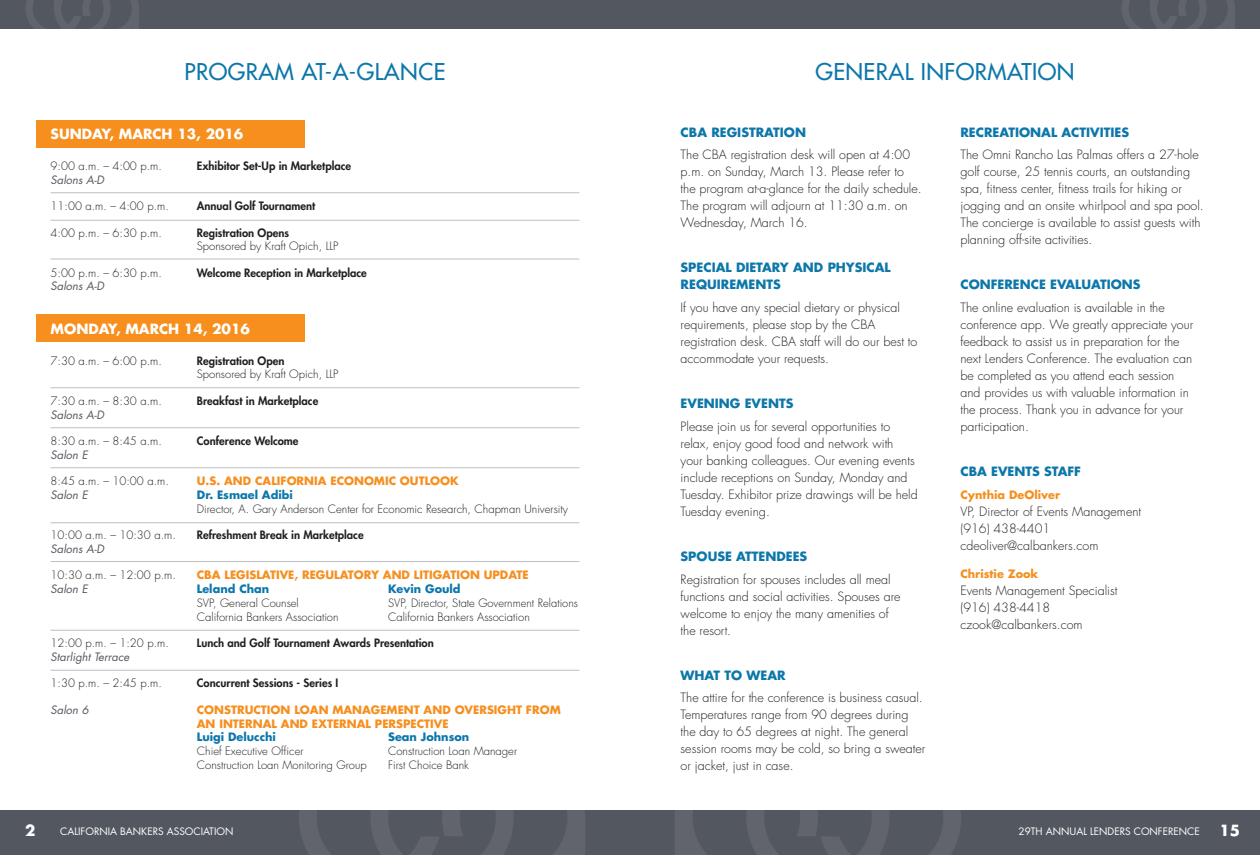
<style>
.page{position:relative;width:1260px;height:855px;background:#fff}
.page>*{position:absolute;margin:0;border:0;box-sizing:border-box;transform-origin:0 0}
.At_A_Glance_Date{font:500 22.5px "Futura Std";letter-spacing:.02em;color:#0d77aa}
.Headline_1{font:700 15px "Futura Std";color:#fff}
.At_A_Glance_Date-2{font:700 13.75px "Futura Std";color:#fff}
.t1{font:300 12.5px/17px "Futura Std";color:#231f20}
.SPONSOR_TITLE{font:700 12.5px/17px "Futura Std";color:#0d77aa}
.At_A_Glance_Text{font:300 11.25px/13.8px "Futura Std";color:#231f20}
.At_A_Glance_Text-2{font:800 11.25px "Futura Std";color:#231f20}
.At_A_Glance_Text-3{font:700 11.25px/13.8px "Futura Std";color:#f68f1e}
.At_A_Glance_Text-4{font:italic 11.25px "Futura Std";color:#535860}
.At_A_Glance_Text-5{font:700 11.25px "Futura Std";color:#0d77aa}
.Footer_Text{font:10px "Futura Std";color:#fff}
.s1{font-weight:800}
.s2{font-weight:700;color:#0d77aa}
.s3{color:#0d77aa}
</style>
<div class="page">
<div style="left:0;top:0;width:630px;height:28px;background:#535860"></div>
<svg style="left:26px;top:0;width:113px;height:28px"></svg>
<div style="left:614px;top:0;width:646px;height:28px;background:#535860"></div>
<svg style="left:1122px;top:0;width:113px;height:28px"></svg>
<div style="left:0;top:810px;width:630px;height:45px;background:#535860"></div>
<svg style="left:299px;top:810px;width:286px;height:45px"></svg>
<div style="left:630px;top:810px;width:630px;height:45px;background:#535860"></div>
<svg style="left:675px;top:810px;width:286px;height:45px"></svg>
<div style="left:37px;top:314px;width:268px;height:28px;background:#f68f1e"></div>
<div style="left:37px;top:121px;width:268px;height:27px;background:#f68f1e"></div>
<hr style="left:51px;top:193px;width:528px;height:1px;background:#bdbfc4">
<hr style="left:51px;top:220px;width:528px;height:1px;background:#bdbfc4">
<hr style="left:51px;top:259px;width:528px;height:1px;background:#bdbfc4">
<hr style="left:51px;top:388px;width:528px;height:1px;background:#bdbfc4">
<hr style="left:51px;top:428px;width:528px;height:1px;background:#bdbfc4">
<hr style="left:51px;top:468px;width:528px;height:1px;background:#bdbfc4">
<hr style="left:51px;top:523px;width:528px;height:1px;background:#bdbfc4">
<hr style="left:51px;top:561px;width:528px;height:1px;background:#bdbfc4">
<hr style="left:51px;top:630px;width:528px;height:1px;background:#bdbfc4">
<hr style="left:51px;top:670px;width:528px;height:1px;background:#bdbfc4">
<p class="At_A_Glance_Date" style="left:185px;top:58px;width:262px">PROGRAM AT-A-GLANCE</p>
<p class="At_A_Glance_Date" style="left:815px;top:58px;width:261px">GENERAL INFORMATION</p>
<p class="At_A_Glance_Date-2" style="left:51px;top:125px;width:194px">SUNDAY, MARCH 13, 2016</p>
<p class="At_A_Glance_Text" style="left:51px;top:159px;width:113px">9:00 a.m. – 4:00 p.m.</p>
<p class="At_A_Glance_Text-2" style="left:197px;top:159px;width:156px">Exhibitor Set-Up in Marketplace</p>
<p class="At_A_Glance_Text-4" style="left:51px;top:173px;width:55px">Salons A-D</p>
<p class="At_A_Glance_Text" style="left:51px;top:200px;width:120px">11:00 a.m. – 4:00 p.m.</p>
<p class="At_A_Glance_Text-2" style="left:197px;top:199px;width:120px">Annual Golf Tournament</p>
<p class="At_A_Glance_Text" style="left:51px;top:226px;width:113px">4:00 p.m. – 6:30 p.m.</p>
<p class="At_A_Glance_Text" style="left:197px;top:226px;width:143px"><span class="s1">Registration Opens<br></span>Sponsored by Kraft Opich, LLP</p>
<p class="At_A_Glance_Text" style="left:51px;top:266px;width:113px">5:00 p.m. – 6:30 p.m.</p>
<p class="At_A_Glance_Text-2" style="left:197px;top:265px;width:171px">Welcome Reception in Marketplace</p>
<p class="At_A_Glance_Text-4" style="left:51px;top:279px;width:55px">Salons A-D</p>
<p class="At_A_Glance_Date-2" style="left:51px;top:320px;width:201px">MONDAY, MARCH 14, 2016</p>
<p class="At_A_Glance_Text" style="left:51px;top:354px;width:113px">7:30 a.m. – 6:00 p.m.</p>
<p class="At_A_Glance_Text" style="left:197px;top:354px;width:143px"><span class="s1">Registration Open<br></span>Sponsored by Kraft Opich, LLP</p>
<p class="At_A_Glance_Text" style="left:51px;top:394px;width:113px">7:30 a.m. – 8:30 a.m.</p>
<p class="At_A_Glance_Text-2" style="left:197px;top:393px;width:123px">Breakfast in Marketplace</p>
<p class="At_A_Glance_Text-4" style="left:51px;top:407px;width:55px">Salons A-D</p>
<p class="At_A_Glance_Text" style="left:51px;top:434px;width:113px">8:30 a.m. – 8:45 a.m.</p>
<p class="At_A_Glance_Text-2" style="left:197px;top:434px;width:103px">Conference Welcome</p>
<p class="At_A_Glance_Text-4" style="left:51px;top:447px;width:39px">Salon E</p>
<p class="At_A_Glance_Text" style="left:51px;top:474px;width:120px">8:45 a.m. – 10:00 a.m.</p>
<p class="At_A_Glance_Text-3" style="left:197px;top:474px;width:263px">U.S. AND CALIFORNIA ECONOMIC OUTLOOK</p>
<p class="At_A_Glance_Text-4" style="left:51px;top:488px;width:39px">Salon E</p>
<p class="At_A_Glance_Text" style="left:197px;top:488px;width:373px"><span class="s2">Dr. Esmael Adibi<br></span>Director, A. Gary Anderson Center for Economic Research, Chapman University</p>
<p class="At_A_Glance_Text" style="left:51px;top:528px;width:127px">10:00 a.m. – 10:30 a.m.</p>
<p class="At_A_Glance_Text-2" style="left:197px;top:528px;width:168px">Refreshment Break in Marketplace</p>
<p class="At_A_Glance_Text-4" style="left:51px;top:542px;width:55px">Salons A-D</p>
<p class="At_A_Glance_Text" style="left:51px;top:569px;width:127px">10:30 a.m. – 12:00 p.m.</p>
<p class="At_A_Glance_Text-3" style="left:197px;top:568px;width:333px">CBA LEGISLATIVE, REGULATORY AND LITIGATION UPDATE</p>
<p class="At_A_Glance_Text-4" style="left:51px;top:582px;width:39px">Salon E</p>
<p class="At_A_Glance_Text-5" style="left:197px;top:581px;width:74px">Leland Chan</p>
<p class="At_A_Glance_Text-5" style="left:388px;top:581px;width:74px">Kevin Gould</p>
<p class="At_A_Glance_Text" style="left:197px;top:596px;width:104px">SVP, General Counsel</p>
<p class="At_A_Glance_Text" style="left:388px;top:596px;width:191px">SVP, Director, State Government Relations</p>
<p class="At_A_Glance_Text" style="left:197px;top:610px;width:143px">California Bankers Association</p>
<p class="At_A_Glance_Text" style="left:388px;top:610px;width:143px">California Bankers Association</p>
<p class="At_A_Glance_Text" style="left:51px;top:636px;width:120px">12:00 p.m. – 1:20 p.m.</p>
<p class="At_A_Glance_Text-2" style="left:197px;top:636px;width:238px">Lunch and Golf Tournament Awards Presentation</p>
<p class="At_A_Glance_Text-4" style="left:51px;top:650px;width:80px">Starlight Terrace</p>
<p class="At_A_Glance_Text" style="left:51px;top:677px;width:113px">1:30 p.m. – 2:45 p.m.</p>
<p class="At_A_Glance_Text-2" style="left:197px;top:676px;width:143px">Concurrent Sessions - Series I</p>
<p class="At_A_Glance_Text-4" style="left:51px;top:702px;width:39px">Salon 6</p>
<p class="At_A_Glance_Text-3" style="left:197px;top:702px;width:365px">CONSTRUCTION LOAN MANAGEMENT AND OVERSIGHT FROM<br>AN INTERNAL AND EXTERNAL PERSPECTIVE<br><span class="s3">Luigi Delucchi</span></p>
<p class="At_A_Glance_Text-5" style="left:388px;top:730px;width:83px">Sean Johnson</p>
<p class="At_A_Glance_Text" style="left:197px;top:744px;width:108px">Chief Executive Officer</p>
<p class="At_A_Glance_Text" style="left:388px;top:744px;width:131px">Construction Loan Manager</p>
<p class="At_A_Glance_Text" style="left:197px;top:758px;width:171px">Construction Loan Monitoring Group</p>
<p class="At_A_Glance_Text" style="left:388px;top:758px;width:82px">First Choice Bank</p>
<p class="SPONSOR_TITLE" style="left:681px;top:123px;width:127px">CBA REGISTRATION</p>
<p class="t1" style="left:681px;top:147px;width:243px">The CBA registration desk will open at 4:00 p.m. on Sunday, March 13. Please refer to the program at-a-glance for the daily schedule.<br>The program will adjourn at 11:30 a.m. on Wednesday, March 16.</p>
<p class="SPONSOR_TITLE" style="left:681px;top:259px;width:212px">SPECIAL DIETARY AND PHYSICAL<br>REQUIREMENTS</p>
<p class="t1" style="left:681px;top:299px;width:238px">If you have any special dietary or physical requirements, please stop by the CBA registration desk. CBA staff will do our best to accommodate your requests.</p>
<p class="SPONSOR_TITLE" style="left:681px;top:395px;width:114px">EVENING EVENTS</p>
<p class="t1" style="left:681px;top:418px;width:239px">Please join us for several opportunities to relax, enjoy good food and network with your banking colleagues. Our evening events include receptions on Sunday, Monday and Tuesday. Exhibitor prize drawings will be held Tuesday evening.</p>
<p class="SPONSOR_TITLE" style="left:681px;top:548px;width:128px">SPOUSE ATTENDEES</p>
<p class="t1" style="left:681px;top:571px;width:222px">Registration for spouses includes all meal functions and social activities. Spouses are welcome to enjoy the many amenities of the resort.</p>
<p class="SPONSOR_TITLE" style="left:681px;top:666px;width:107px">WHAT TO WEAR</p>
<p class="t1" style="left:681px;top:690px;width:246px">The attire for the conference is business casual.<br>Temperatures range from 90 degrees during the day to 65 degrees at night. The general session rooms may be cold, so bring a sweater or jacket, just in case.</p>
<p class="SPONSOR_TITLE" style="left:960px;top:123px;width:170px">RECREATIONAL ACTIVITIES</p>
<p class="t1" style="left:960px;top:147px;width:245px">The Omni Rancho Las Palmas offers a 27-hole golf course, 25 tennis courts, an outstanding spa, fitness center, fitness trails for hiking or jogging and an onsite whirlpool and spa pool.<br>The concierge is available to assist guests with planning off-site activities.</p>
<p class="SPONSOR_TITLE" style="left:960px;top:276px;width:182px">CONFERENCE EVALUATIONS</p>
<p class="t1" style="left:960px;top:299px;width:234px">The online evaluation is available in the conference app. We greatly appreciate your feedback to assist us in preparation for the next Lenders Conference. The evaluation can be completed as you attend each session and provides us with valuable information in the process. Thank you in advance for your participation.</p>
<p class="SPONSOR_TITLE" style="left:960px;top:463px;width:122px">CBA EVENTS STAFF</p>
<p class="At_A_Glance_Text-3" style="left:960px;top:488px;width:101px">Cynthia DeOliver</p>
<p class="t1" style="left:960px;top:503px;width:182px">VP, Director of Events Management (916) 438-4401 cdeoliver@calbankers.com</p>
<p class="At_A_Glance_Text-3" style="left:960px;top:567px;width:79px">Christie Zook</p>
<p class="t1" style="left:960px;top:582px;width:159px">Events Management Specialist (916) 438-4418 czook@calbankers.com</p>
<p class="Headline_1" style="left:25px;top:821px;width:12px">2</p>
<p class="Footer_Text" style="left:60px;top:825px;width:175px">CALIFORNIA BANKERS ASSOCIATION</p>
<p class="Footer_Text" style="left:1019px;top:825px;width:183px">29TH ANNUAL LENDERS CONFERENCE</p>
<p class="Headline_1" style="left:1220px;top:821px;width:22px">15</p>
</div>
